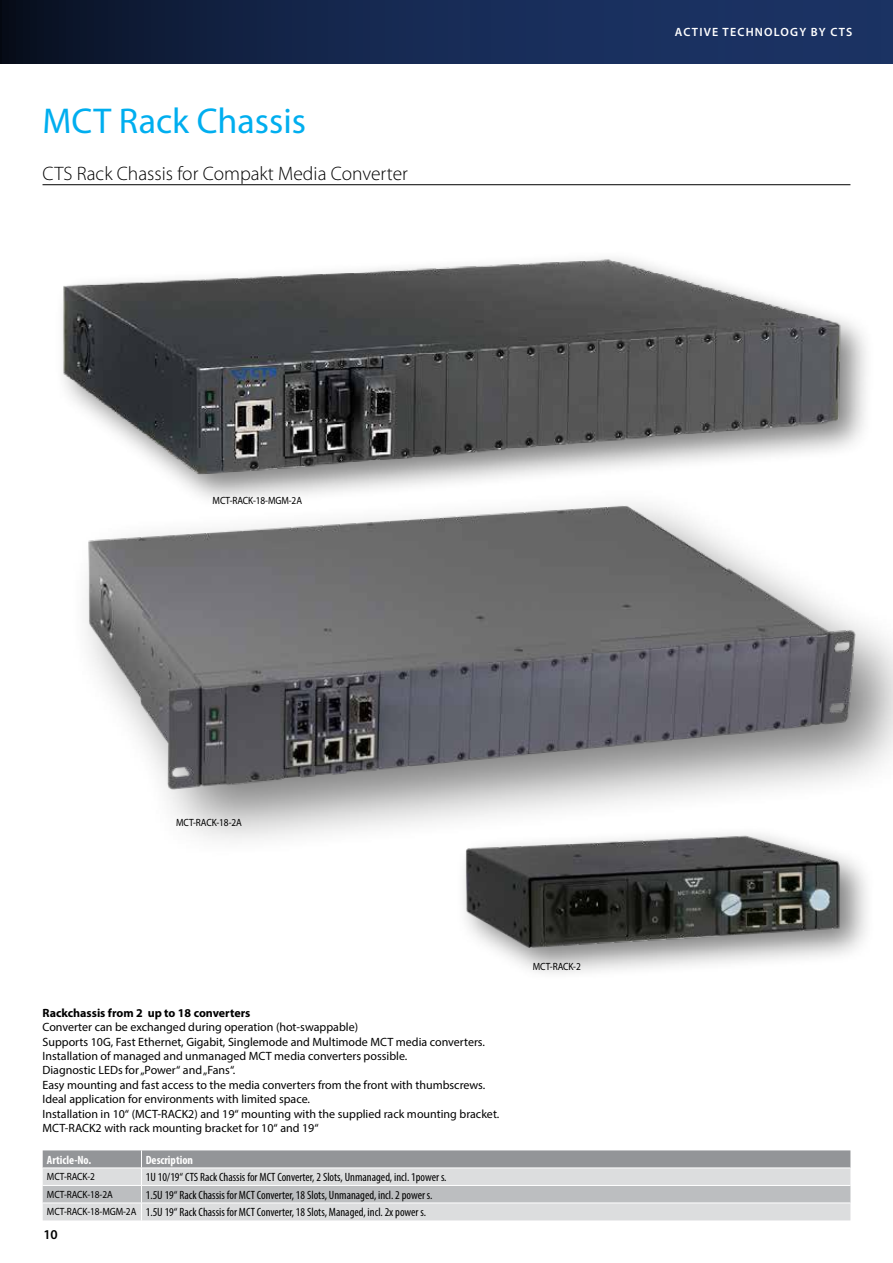
<style>
.page{position:relative;width:893px;height:1263px;background:#fff}
.page>*{position:absolute;margin:0;border:0;box-sizing:border-box;transform-origin:0 0}
.t1{font:36px "Myriad Pro";color:#00aeef}
.t2{font:300 19.5px "Myriad Pro";color:#000}
.t3{font:600 13.5px "Myriad Pro";color:#000}
.t4{font:12px/14.4px "Myriad Pro";color:#000}
.t5{font:condensed 12px/17.5px "Myriad Pro";color:#000}
.t6{font:700 12px "Myriad Pro";color:#000}
.t7{font:700 condensed 12px "Myriad Pro";color:#fff}
.t8{font:600 12px "Myriad Pro";letter-spacing:.1em;color:#fff}
.t9{font:10.5px "Myriad Pro";letter-spacing:-.01em;color:#000;scale:.89 1}
.s1{font-stretch:normal;font-size:10.5px}
</style>
<div class="page">
<svg style="left:0;top:0;width:893px;height:64px;background:#15274e"></svg>
<div style="left:67px;top:485px;width:826px;height:375px;background:#000;opacity:.5"></div>
<img style="left:74px;top:558px;width:785px;height:247px">
<div style="left:455px;top:825px;width:420px;height:158px;background:#fff"></div>
<img style="left:435px;top:804px;width:435px;height:169px">
<svg style="left:43px;top:1150px;width:807px;height:70px;background:#c4c5c7"></svg>
<img style="left:42px;top:184px;width:832px;height:374px">
<h1 class="t1" style="left:43px;top:99px;width:265px">MCT Rack Chassis</h1>
<h2 class="t2" style="left:43px;top:162px;width:367px">CTS Rack Chassis for Compakt Media Converter</h2>
<p class="t9" style="left:213px;top:494px;width:102px">MCT-RACK-18-MGM-2A</p>
<p class="t8" style="left:675px;top:24px;width:179px">ACTIVE TECHNOLOGY BY CTS</p>
<p class="t9" style="left:176px;top:816px;width:75px">MCT-RACK-18-2A</p>
<p class="t6" style="left:43px;top:1005px;width:209px">Rackchassis from 2 up to 18 converters</p>
<p class="t4" style="left:43px;top:1020px;width:458px">Converter can be exchanged during operation (hot-swappable)<br>Supports 10G, Fast Ethernet, Gigabit, Singlemode and Multimode MCT media converters.<br>Installation of managed and unmanaged MCT media converters possible.<br>Diagnostic LEDs for „Power“ and „Fans“.<br>Easy mounting and fast access to the media converters from the front with thumbscrews.<br>Ideal application for environments with limited space.<br>Installation in 10“ (MCT-RACK2) and 19“ mounting with the supplied rack mounting bracket.<br>MCT-RACK2 with rack mounting bracket for 10“ and 19“</p>
<p class="t7" style="left:47px;top:1152px;width:46px">Article-No.</p>
<p class="t7" style="left:146px;top:1152px;width:49px">Description</p>
<p class="t9" style="left:47px;top:1170px;width:55px">MCT-RACK-2</p>
<p class="t5" style="left:146px;top:1168px;width:302px">1U 10/19“ CTS Rack Chassis for MCT Converter, 2 Slots, Unmanaged, incl. 1power s.</p>
<p class="t9" style="left:47px;top:1187px;width:75px">MCT-RACK-18-2A</p>
<p class="t5" style="left:47px;top:1186px;width:387px;text-indent:99px">1.5U 19“ Rack Chassis for MCT Converter, 18 Slots, Unmanaged, incl. 2 power s.<br><span class="s1">MCT-RACK-18-MGM-2A</span> 1.5U 19“ Rack Chassis for MCT Converter, 18 Slots, Managed, incl. 2x power s.</p>
<p class="t3" style="left:43px;top:1226px;width:16px">10</p>
<p class="t9" style="left:533px;top:960px;width:55px">MCT-RACK-2</p>
</div>
